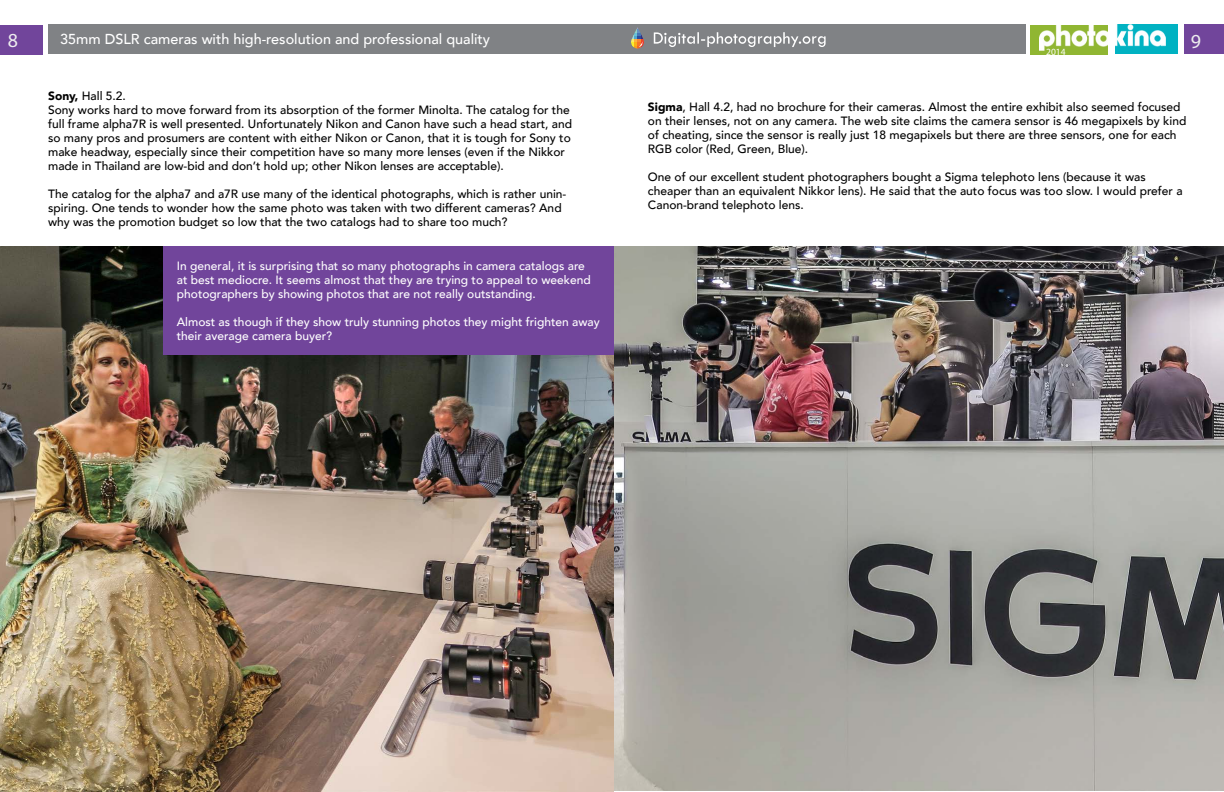
<style>
.page{position:relative;width:1224px;height:792px;background:#fff}
.page>*{position:absolute;margin:0;border:0;box-sizing:border-box;transform-origin:0 0}
.t1{font:19.9px "Myriad Pro";color:#ededee}
.t2{font:500 14.4px "Avenir";color:#fff}
.t3{font:500 12px/14px "Avenir";color:#000}
.t4{font:500 12px/14px "Avenir";color:#fff}
.t5{font:9.5px "Myriad Pro";color:#fff}
.s1{font-weight:900}
</style>
<div class="page">
<img style="left:614px;top:247px;width:610px;height:544px">
<div style="left:0;top:25px;width:42px;height:30px;background:#71459b"></div>
<div style="left:1030px;top:25px;width:78px;height:30px;background:#90b632"></div>
<div style="left:1115px;top:24px;width:62px;height:30px;background:#00b2c2"></div>
<div style="left:1184px;top:24px;width:40px;height:30px;background:#71459b"></div>
<div style="left:48px;top:25px;width:978px;height:29px;background:#808285"></div>
<img style="left:1040px;top:24px;width:125px;height:27px">
<svg style="left:631px;top:27px;width:13px;height:21px"></svg>
<svg style="left:654px;top:32px;width:172px;height:15px"></svg>
<img style="left:0;top:246px;width:614px;height:546px">
<div style="left:163px;top:246px;width:451px;height:109px;background:#71459b"></div>
<p class="t2" style="left:60px;top:27px;width:431px">35mm DSLR cameras with high-resolution and professional quality</p>
<h1 class="t1" style="left:8px;top:28px;width:12px">8</h1>
<h1 class="t1" style="left:1191px;top:29px;width:12px">9</h1>
<p class="t5" style="left:1046px;top:46px;width:21px">2014</p>
<p class="t3" style="left:48px;top:88px;width:525px"><span class="s1">Sony,</span> Hall 5.2.<br>Sony works hard to move forward from its absorption of the former Minolta. The catalog for the full frame alpha7R is well presented. Unfortunately Nikon and Canon have such a head start, and so many pros and prosumers are content with either Nikon or Canon, that it is tough for Sony to make headway, especially since their competition have so many more lenses (even if the Nikkor made in Thailand are low-bid and don’t hold up; other Nikon lenses are acceptable).</p>
<p class="t3" style="left:48px;top:186px;width:520px">The catalog for the alpha7 and a7R use many of the identical photographs, which is rather unin&shy;spiring. One tends to wonder how the same photo was taken with two different cameras? And why was the promotion budget so low that the two catalogs had to share too much?</p>
<p class="t4" style="left:177px;top:258px;width:415px">In general, it is surprising that so many photographs in camera catalogs are at best mediocre. It seems almost that they are trying to appeal to weekend photographers by showing photos that are not really outstanding.</p>
<p class="t4" style="left:177px;top:314px;width:424px">Almost as though if they show truly stunning photos they might frighten away their average camera buyer?</p>
<p class="t3" style="left:648px;top:100px;width:540px"><span class="s1">Sigma</span>, Hall 4.2, had no brochure for their cameras. Almost the entire exhibit also seemed focused on their lenses, not on any camera. The web site claims the camera sensor is 46 megapixels by kind of cheating, since the sensor is really just 18 megapixels but there are three sensors, one for each RGB color (Red, Green, Blue).</p>
<p class="t3" style="left:648px;top:170px;width:536px">One of our excellent student photographers bought a Sigma telephoto lens (because it was cheaper than an equivalent Nikkor lens). He said that the auto focus was too slow. I would prefer a<br>Canon-brand telephoto lens.</p>
</div>
